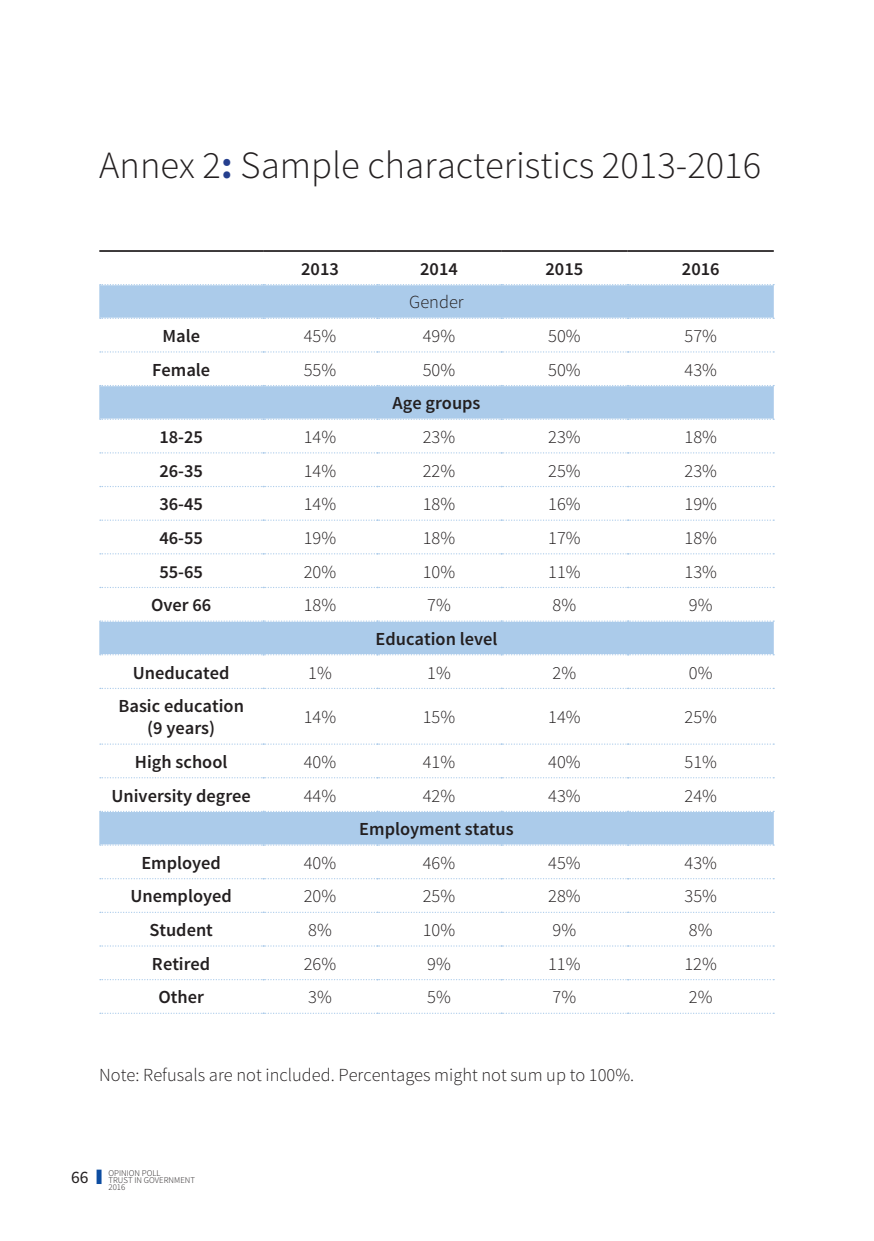
<style>
.page{position:relative;width:874px;height:1241px;background:#fff}
.page>*{position:absolute;margin:0;border:0;box-sizing:border-box;transform-origin:0 0}
.t1{font:300 38.5px "Source Sans Pro";color:#231f20}
.t2{font:300 18.38px "Source Sans Pro";color:#231f20}
.t3{font:600 18.38px/22.1px "Source Sans Pro";color:#231f20;text-align:center}
.t4{font:300 8.75px/7px "Source Sans Pro";color:#231f20}
.s1{font-weight:700;color:#253f8e}
.s2{font-weight:400;font-size:17.5px}
</style>
<div class="page">
<div style="left:96px;top:1169px;width:5px;height:14px;background:#0d4da1"></div>
<svg style="left:99px;top:284px;width:674px;height:560px"></svg>
<svg style="left:100px;top:284px;width:673px;height:1px"></svg>
<svg style="left:100px;top:317px;width:673px;height:2px"></svg>
<svg style="left:100px;top:351px;width:673px;height:1px"></svg>
<svg style="left:100px;top:385px;width:673px;height:1px"></svg>
<svg style="left:100px;top:418px;width:673px;height:2px"></svg>
<svg style="left:100px;top:452px;width:673px;height:1px"></svg>
<svg style="left:100px;top:486px;width:673px;height:1px"></svg>
<svg style="left:100px;top:519px;width:673px;height:1px"></svg>
<svg style="left:100px;top:553px;width:673px;height:1px"></svg>
<svg style="left:100px;top:586px;width:673px;height:2px"></svg>
<svg style="left:100px;top:620px;width:673px;height:1px"></svg>
<svg style="left:100px;top:654px;width:673px;height:1px"></svg>
<svg style="left:100px;top:687px;width:673px;height:2px"></svg>
<svg style="left:100px;top:743px;width:673px;height:1px"></svg>
<svg style="left:100px;top:777px;width:673px;height:1px"></svg>
<svg style="left:100px;top:810px;width:673px;height:1px"></svg>
<svg style="left:100px;top:844px;width:673px;height:1px"></svg>
<svg style="left:100px;top:878px;width:673px;height:1px"></svg>
<svg style="left:100px;top:911px;width:671px;height:1px"></svg>
<svg style="left:100px;top:945px;width:673px;height:1px"></svg>
<svg style="left:100px;top:979px;width:673px;height:1px"></svg>
<svg style="left:100px;top:1012px;width:671px;height:1px"></svg>
<hr style="left:99px;top:250px;width:164px;height:2px;background:#231f20">
<hr style="left:263px;top:250px;width:114px;height:2px;background:#231f20">
<hr style="left:377px;top:250px;width:124px;height:2px;background:#231f20">
<hr style="left:501px;top:250px;width:126px;height:2px;background:#231f20">
<hr style="left:627px;top:250px;width:146px;height:2px;background:#231f20">
<h1 class="t1" style="left:99px;top:142px;width:663px">Annex 2<span class="s1">:</span> Sample characteristics 2013-2016</h1>
<p class="t3" style="left:301px;top:258px;width:39px">2013</p>
<p class="t3" style="left:420px;top:258px;width:39px">2014</p>
<p class="t3" style="left:545px;top:258px;width:39px">2015</p>
<p class="t3" style="left:681px;top:258px;width:39px">2016</p>
<p class="t2" style="left:409px;top:291px;width:56px">Gender</p>
<p class="t3" style="left:162px;top:325px;width:39px">Male</p>
<p class="t2" style="left:303px;top:325px;width:34px">45%</p>
<p class="t2" style="left:422px;top:325px;width:34px">49%</p>
<p class="t2" style="left:548px;top:325px;width:34px">50%</p>
<p class="t2" style="left:684px;top:325px;width:34px">57%</p>
<p class="t3" style="left:152px;top:359px;width:60px">Female</p>
<p class="t2" style="left:303px;top:358px;width:34px">55%</p>
<p class="t2" style="left:422px;top:358px;width:34px">50%</p>
<p class="t2" style="left:548px;top:358px;width:34px">50%</p>
<p class="t2" style="left:684px;top:358px;width:34px">43%</p>
<p class="t3" style="left:392px;top:392px;width:89px">Age groups</p>
<p class="t3" style="left:159px;top:426px;width:45px">18-25</p>
<p class="t2" style="left:303px;top:425px;width:34px">14%</p>
<p class="t2" style="left:422px;top:425px;width:34px">23%</p>
<p class="t2" style="left:548px;top:425px;width:34px">23%</p>
<p class="t2" style="left:684px;top:425px;width:34px">18%</p>
<p class="t3" style="left:159px;top:460px;width:45px">26-35</p>
<p class="t2" style="left:303px;top:459px;width:34px">14%</p>
<p class="t2" style="left:422px;top:459px;width:34px">22%</p>
<p class="t2" style="left:548px;top:459px;width:34px">25%</p>
<p class="t2" style="left:684px;top:459px;width:34px">23%</p>
<p class="t3" style="left:159px;top:493px;width:45px">36-45</p>
<p class="t2" style="left:303px;top:493px;width:34px">14%</p>
<p class="t2" style="left:422px;top:493px;width:34px">18%</p>
<p class="t2" style="left:548px;top:493px;width:34px">16%</p>
<p class="t2" style="left:684px;top:493px;width:34px">19%</p>
<p class="t3" style="left:159px;top:527px;width:45px">46-55</p>
<p class="t2" style="left:303px;top:526px;width:34px">19%</p>
<p class="t2" style="left:422px;top:526px;width:34px">18%</p>
<p class="t2" style="left:548px;top:526px;width:34px">17%</p>
<p class="t2" style="left:684px;top:526px;width:34px">18%</p>
<p class="t3" style="left:159px;top:561px;width:45px">55-65</p>
<p class="t2" style="left:303px;top:560px;width:34px">20%</p>
<p class="t2" style="left:422px;top:560px;width:34px">10%</p>
<p class="t2" style="left:548px;top:560px;width:34px">11%</p>
<p class="t2" style="left:684px;top:560px;width:34px">13%</p>
<p class="t3" style="left:151px;top:594px;width:62px">Over 66</p>
<p class="t2" style="left:303px;top:594px;width:34px">18%</p>
<p class="t2" style="left:427px;top:594px;width:25px">7%</p>
<p class="t2" style="left:552px;top:594px;width:25px">8%</p>
<p class="t2" style="left:688px;top:594px;width:25px">9%</p>
<p class="t3" style="left:375px;top:628px;width:123px">Education level</p>
<p class="t3" style="left:133px;top:661px;width:98px">Uneducated</p>
<p class="t2" style="left:308px;top:661px;width:25px">1%</p>
<p class="t2" style="left:427px;top:661px;width:25px">1%</p>
<p class="t2" style="left:552px;top:661px;width:25px">2%</p>
<p class="t2" style="left:688px;top:661px;width:25px">0%</p>
<p class="t3" style="left:118px;top:695px;width:127px">Basic education (9 years)</p>
<p class="t2" style="left:303px;top:705px;width:34px">14%</p>
<p class="t2" style="left:422px;top:705px;width:34px">15%</p>
<p class="t2" style="left:548px;top:705px;width:34px">14%</p>
<p class="t2" style="left:684px;top:705px;width:34px">25%</p>
<p class="t3" style="left:135px;top:751px;width:94px">High school</p>
<p class="t2" style="left:303px;top:750px;width:34px">40%</p>
<p class="t2" style="left:422px;top:750px;width:34px">41%</p>
<p class="t2" style="left:548px;top:750px;width:34px">40%</p>
<p class="t2" style="left:684px;top:750px;width:34px">51%</p>
<p class="t3" style="left:111px;top:784px;width:141px">University degree</p>
<p class="t2" style="left:303px;top:784px;width:34px">44%</p>
<p class="t2" style="left:422px;top:784px;width:34px">42%</p>
<p class="t2" style="left:548px;top:784px;width:34px">43%</p>
<p class="t2" style="left:684px;top:784px;width:34px">24%</p>
<p class="t3" style="left:359px;top:818px;width:156px">Employment status</p>
<p class="t3" style="left:141px;top:852px;width:81px">Employed</p>
<p class="t2" style="left:303px;top:851px;width:34px">40%</p>
<p class="t2" style="left:422px;top:851px;width:34px">46%</p>
<p class="t2" style="left:548px;top:851px;width:34px">45%</p>
<p class="t2" style="left:684px;top:851px;width:34px">43%</p>
<p class="t3" style="left:130px;top:885px;width:103px">Unemployed</p>
<p class="t2" style="left:303px;top:885px;width:34px">20%</p>
<p class="t2" style="left:422px;top:885px;width:34px">25%</p>
<p class="t2" style="left:548px;top:885px;width:34px">28%</p>
<p class="t2" style="left:684px;top:885px;width:34px">35%</p>
<p class="t3" style="left:149px;top:919px;width:65px">Student</p>
<p class="t2" style="left:308px;top:918px;width:25px">8%</p>
<p class="t2" style="left:422px;top:918px;width:34px">10%</p>
<p class="t2" style="left:552px;top:918px;width:25px">9%</p>
<p class="t2" style="left:688px;top:918px;width:25px">8%</p>
<p class="t3" style="left:152px;top:953px;width:60px">Retired</p>
<p class="t2" style="left:303px;top:952px;width:34px">26%</p>
<p class="t2" style="left:427px;top:952px;width:25px">9%</p>
<p class="t2" style="left:548px;top:952px;width:34px">11%</p>
<p class="t2" style="left:684px;top:952px;width:34px">12%</p>
<p class="t3" style="left:158px;top:986px;width:47px">Other</p>
<p class="t2" style="left:308px;top:985px;width:25px">3%</p>
<p class="t2" style="left:427px;top:985px;width:25px">5%</p>
<p class="t2" style="left:552px;top:985px;width:25px">7%</p>
<p class="t2" style="left:688px;top:985px;width:25px">2%</p>
<p class="t2" style="left:99px;top:1063px;width:536px">Note: Refusals are not included. Percentages might not sum up to 100%.</p>
<p class="t4" style="left:108px;top:1169px;width:88px;text-indent:-37px"><span class="s2">66</span> OPINION POLL<br>TRUST IN GOVERNMENT<br>2016</p>
</div>
